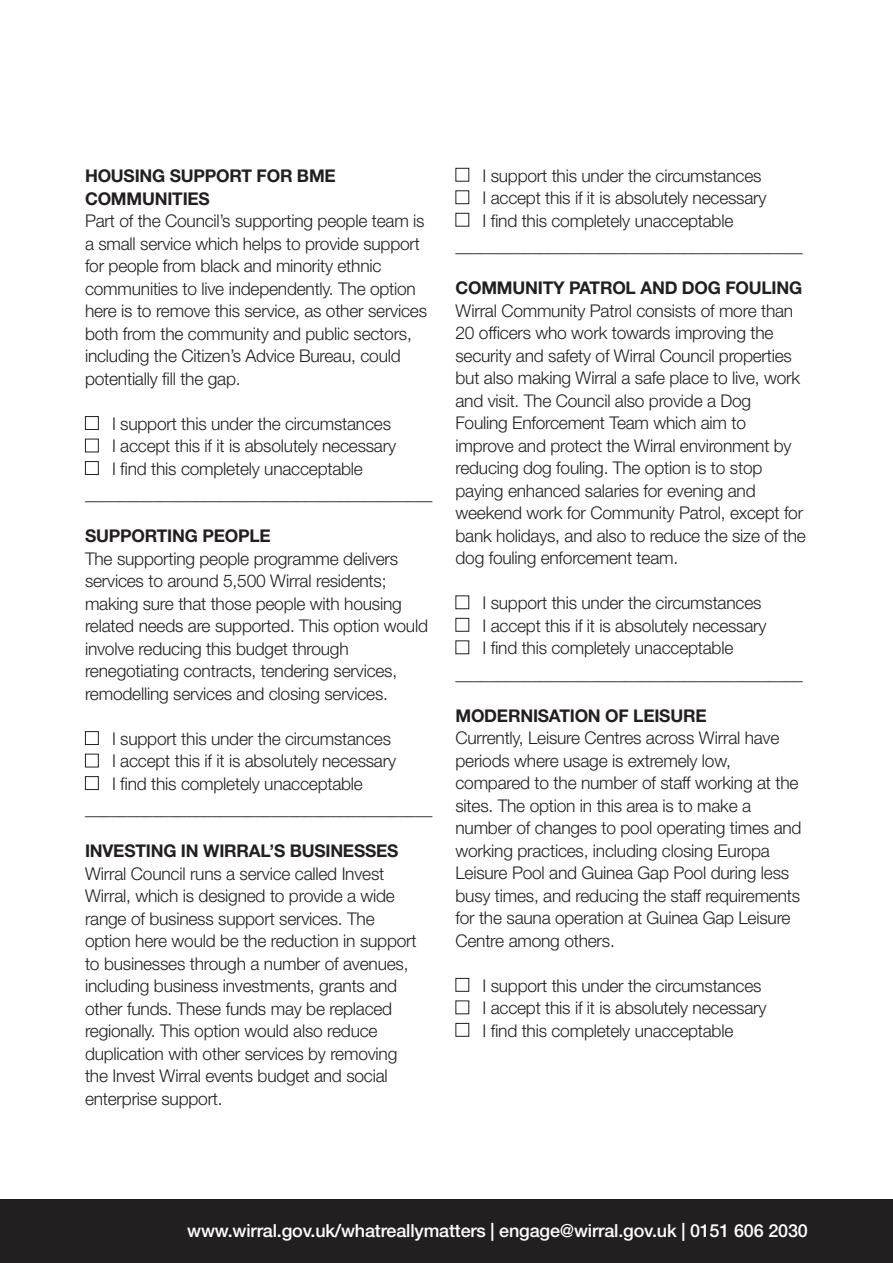
<style>
.page{position:relative;width:893px;height:1263px;background:#fff}
.page>*{position:absolute;margin:0;border:0;box-sizing:border-box;transform-origin:0 0}
.t1{font:500 18px "Helvetica Neue LT Std";letter-spacing:-.01em;color:#fff}
.t2{font:300 17.55px/22.5px "Helvetica Neue LT Std";letter-spacing:-.01em;color:#231f20}
.t3{font:700 17.55px/22.5px "Helvetica Neue LT Std";letter-spacing:-.01em;color:#231f20}
</style>
<div class="page">
<div style="left:455px;top:618px;width:14px;height:14px;border:1px solid #231f20"></div>
<div style="left:455px;top:213px;width:14px;height:14px;border:1px solid #231f20"></div>
<div style="left:455px;top:168px;width:14px;height:14px;border:1px solid #231f20"></div>
<div style="left:85px;top:731px;width:14px;height:14px;border:1px solid #231f20"></div>
<div style="left:85px;top:754px;width:14px;height:13px;border:1px solid #231f20"></div>
<div style="left:85px;top:776px;width:14px;height:14px;border:1px solid #231f20"></div>
<div style="left:455px;top:978px;width:14px;height:14px;border:1px solid #231f20"></div>
<div style="left:455px;top:1023px;width:14px;height:14px;border:1px solid #231f20"></div>
<div style="left:85px;top:461px;width:14px;height:14px;border:1px solid #231f20"></div>
<div style="left:85px;top:439px;width:14px;height:13px;border:1px solid #231f20"></div>
<div style="left:85px;top:416px;width:14px;height:14px;border:1px solid #231f20"></div>
<div style="left:0;top:1199px;width:893px;height:64px;background:#231f20"></div>
<p class="t3" style="left:85px;top:166px;width:252px">HOUSING SUPPORT FOR BME<br>COMMUNITIES</p>
<p class="t2" style="left:85px;top:211px;width:344px">Part of the Council’s supporting people team is a small service which helps to provide support for people from black and minority ethnic communities to live independently. The option here is to remove this service, as other services both from the community and public sectors, including the Citizen’s Advice Bureau, could potentially fill the gap.</p>
<p class="t2" style="left:112px;top:414px;width:286px">I support this under the circumstances<br>I accept this if it is absolutely necessary<br>I find this completely unacceptable</p>
<p class="t2" style="left:85px;top:484px;width:349px">_________________________________________</p>
<p class="t3" style="left:85px;top:526px;width:187px">SUPPORTING PEOPLE</p>
<p class="t2" style="left:85px;top:549px;width:344px">The supporting people programme delivers services to around 5,500 Wirral residents; making sure that those people with housing related needs are supported. This option would involve reducing this budget through renegotiating contracts, tendering services, remodelling services and closing services.</p>
<p class="t2" style="left:112px;top:729px;width:286px">I support this under the circumstances<br>I accept this if it is absolutely necessary<br>I find this completely unacceptable</p>
<p class="t2" style="left:85px;top:799px;width:349px">_________________________________________</p>
<p class="t3" style="left:85px;top:841px;width:315px">INVESTING IN WIRRAL’S BUSINESSES</p>
<p class="t2" style="left:85px;top:864px;width:333px">Wirral Council runs a service called Invest Wirral, which is designed to provide a wide range of business support services. The option here would be the reduction in support to businesses through a number of avenues, including business investments, grants and other funds. These funds may be replaced regionally. This option would also reduce duplication with other services by removing the Invest Wirral events budget and social enterprise support.</p>
<p class="t2" style="left:482px;top:166px;width:286px">I support this under the circumstances<br>I accept this if it is absolutely necessary<br>I find this completely unacceptable</p>
<p class="t2" style="left:455px;top:236px;width:349px">_________________________________________</p>
<p class="t3" style="left:455px;top:278px;width:348px">COMMUNITY PATROL AND DOG FOULING</p>
<p class="t2" style="left:455px;top:301px;width:352px">Wirral Community Patrol consists of more than 20 officers who work towards improving the security and safety of Wirral Council properties but also making Wirral a safe place to live, work and visit. The Council also provide a Dog Fouling Enforcement Team which aim to improve and protect the Wirral environment by reducing dog fouling. The option is to stop paying enhanced salaries for evening and weekend work for Community Patrol, except for bank holidays, and also to reduce the size of the dog fouling enforcement team.</p>
<p class="t2" style="left:482px;top:593px;width:286px">I support this under the circumstances<br>I accept this if it is absolutely necessary<br>I find this completely unacceptable</p>
<p class="t2" style="left:455px;top:664px;width:349px">_________________________________________</p>
<p class="t3" style="left:455px;top:706px;width:253px">MODERNISATION OF LEISURE</p>
<p class="t2" style="left:455px;top:728px;width:348px">Currently, Leisure Centres across Wirral have periods where usage is extremely low, compared to the number of staff working at the sites. The option in this area is to make a number of changes to pool operating times and working practices, including closing Europa Leisure Pool and Guinea Gap Pool during less busy times, and reducing the staff requirements for the sauna operation at Guinea Gap Leisure Centre among others.</p>
<p class="t2" style="left:482px;top:976px;width:286px">I support this under the circumstances<br>I accept this if it is absolutely necessary<br>I find this completely unacceptable</p>
<p class="t1" style="left:187px;top:1224px;width:622px">www.wirral.gov.uk/whatreallymatters | engage@wirral.gov.uk | 0151 606 2030</p>
</div>
